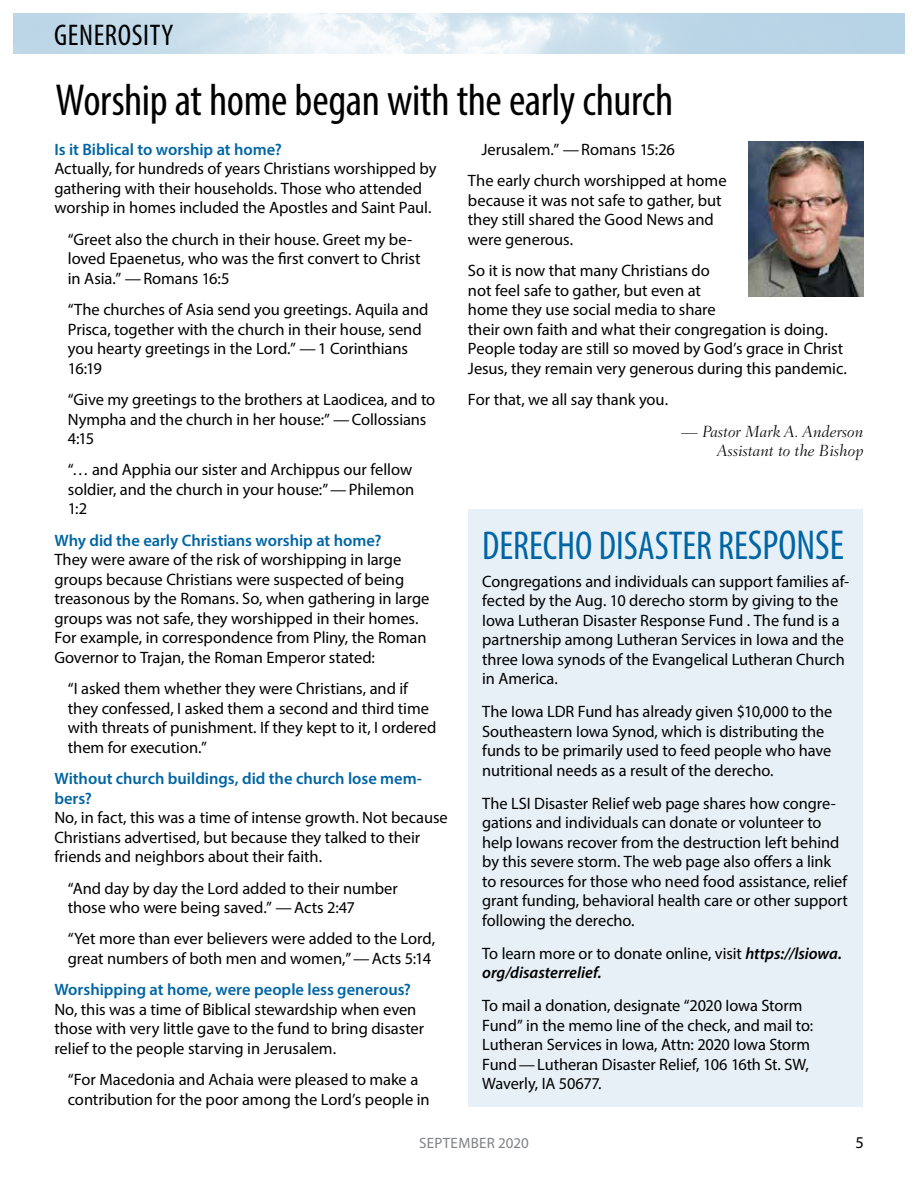
<style>
.page{position:relative;width:918px;height:1188px;background:#fff}
.page>*{position:absolute;margin:0;border:0;box-sizing:border-box;transform-origin:0 0}
.t1{font:condensed 45px "Myriad Pro";letter-spacing:-.01em;color:#000}
.t2{font:condensed 40.5px "Myriad Pro";color:#0065a4;scale:.96 1}
.t3{font:condensed 30px "Myriad Pro";letter-spacing:.02em;color:#000}
.t4{font:16.5px/19.5px "Myriad Pro";letter-spacing:-.005em;color:#000}
.t5{font:600 16.5px/19.5px "Myriad Pro";color:#0065a4}
.t6{font:italic 600 16.5px/19.5px "Myriad Pro";color:#000}
.t7{font:italic 300 16.5px/19.5px "Fairfield LT Std";color:#000;text-align:right}
.t8{font:15px "Myriad Pro";letter-spacing:.02em;color:#808285}
.s1{font-size:42px}
.s2{font-weight:400;font-style:normal}
</style>
<div class="page">
<img style="left:14px;top:14px;width:890px;height:40px">
<img style="left:748px;top:142px;width:116px;height:154px">
<div style="left:469px;top:510px;width:394px;height:597px;background:#e6f0f6"></div>
<h3 class="t3" style="left:54px;top:17px;width:121px">GENEROSITY</h3>
<h1 class="t1" style="left:56px;top:73px;width:619px">Worship at home began with the early church</h1>
<p class="t5" style="left:54px;top:139px;width:229px">Is it Biblical to worship at home?</p>
<p class="t4" style="left:54px;top:159px;width:384px">Actually, for hundreds of years Christians worshipped by gathering with their households. Those who attended worship in homes included the Apostles and Saint Paul.</p>
<p class="t4" style="left:68px;top:229px;width:354px">“Greet also the church in their house. Greet my be&shy;loved Epaenetus, who was the first convert to Christ in Asia.” —Romans 16:5</p>
<p class="t4" style="left:68px;top:300px;width:362px">“The churches of Asia send you greetings. Aquila and Prisca, together with the church in their house, send you hearty greetings in the Lord.” —1 Corinthians 16:19</p>
<p class="t4" style="left:68px;top:390px;width:369px">“Give my greetings to the brothers at Laodicea, and to<br>Nympha and the church in her house:” —Collossians<br>4:15</p>
<p class="t4" style="left:68px;top:460px;width:348px">“… and Apphia our sister and Archippus our fellow soldier, and the church in your house:”—Philemon<br>1:2</p>
<p class="t5" style="left:54px;top:530px;width:329px">Why did the early Christians worship at home?</p>
<p class="t4" style="left:54px;top:550px;width:377px">They were aware of the risk of worshipping in large groups because Christians were suspected of being treasonous by the Romans. So, when gathering in large groups was not safe, they worshipped in their homes.<br>For example, in correspondence from Pliny, the Roman Governor to Trajan, the Roman Emperor stated:</p>
<p class="t4" style="left:68px;top:679px;width:370px">“I asked them whether they were Christians, and if they confessed, I asked them a second and third time with threats of punishment. If they kept to it, I ordered them for execution.”</p>
<p class="t5" style="left:54px;top:768px;width:369px">Without church buildings, did the church lose mem&shy;bers?</p>
<p class="t4" style="left:54px;top:808px;width:395px">No, in fact, this was a time of intense growth. Not because<br>Christians advertised, but because they talked to their friends and neighbors about their faith.</p>
<p class="t4" style="left:68px;top:878px;width:332px">“And day by day the Lord added to their number those who were being saved.” —Acts 2:47</p>
<p class="t4" style="left:68px;top:929px;width:369px">“Yet more than ever believers were added to the Lord, great numbers of both men and women,”—Acts 5:14</p>
<p class="t5" style="left:54px;top:980px;width:358px">Worshipping at home, were people less generous?</p>
<p class="t4" style="left:54px;top:999px;width:371px">No, this was a time of Biblical stewardship when even those with very little gave to the fund to bring disaster relief to the people starving in Jerusalem.</p>
<p class="t4" style="left:68px;top:1070px;width:363px">“For Macedonia and Achaia were pleased to make a contribution for the poor among the Lord’s people in</p>
<p class="t4" style="left:468px;top:134px;width:260px;line-height:31.3px;text-indent:13px">Jerusalem.” —Romans 15:26<br>The early church worshipped at home</p>
<p class="t4" style="left:468px;top:190px;width:255px">because it was not safe to gather, but they still shared the Good News and were generous.</p>
<p class="t4" style="left:468px;top:261px;width:380px">So it is now that many Christians do<br>not feel safe to gather, but even at<br>home they use social media to share<br>their own faith and what their congregation is doing.<br>People today are still so moved by God’s grace in Christ Jesus, they remain very generous during this pandemic.</p>
<p class="t4" style="left:468px;top:390px;width:202px">For that, we all say thank you.</p>
<p class="t7" style="left:682px;top:421px;width:184px">— Pastor Mark A. Anderson<br>Assistant to the Bishop</p>
<h2 class="t2" style="left:482px;top:521px;width:379px">DERECHO DISASTER RE<span class="s1">SPONSE</span></h2>
<p class="t4" style="left:482px;top:571px;width:368px">Congregations and individuals can support families af&shy;fected by the Aug. 10 derecho storm by giving to the Iowa Lutheran Disaster Response Fund . The fund is a partnership among Lutheran Services in Iowa and the three Iowa synods of the Evangelical Lutheran Church in America.</p>
<p class="t4" style="left:482px;top:702px;width:352px">The Iowa LDR Fund has already given $10,000 to the Southeastern Iowa Synod, which is distributing the funds to be primarily used to feed people who have nutritional needs as a result of the derecho.</p>
<p class="t4" style="left:482px;top:793px;width:367px">The LSI Disaster Relief web page shares how congre&shy;gations and individuals can donate or volunteer to help Iowans recover from the destruction left behind by this severe storm. The web page also offers a link to resources for those who need food assistance, relief grant funding, behavioral health care or other support following the derecho.</p>
<p class="t6" style="left:482px;top:943px;width:361px"><span class="s2">To learn more or to donate online, visit</span> https://lsiowa. org/disasterrelief.</p>
<p class="t4" style="left:482px;top:996px;width:332px">To mail a donation, designate “2020 Iowa Storm Fund” in the memo line of the check, and mail to:<br>Lutheran Services in Iowa, Attn: 2020 Iowa Storm Fund—Lutheran Disaster Relief, 106 16th St. SW, Waverly, IA 50677.</p>
<p class="t8" style="left:419px;top:1133px;width:111px">SEPTEMBER 2020</p>
<p class="t4" style="left:856px;top:1132px;width:10px">5</p>
</div>
